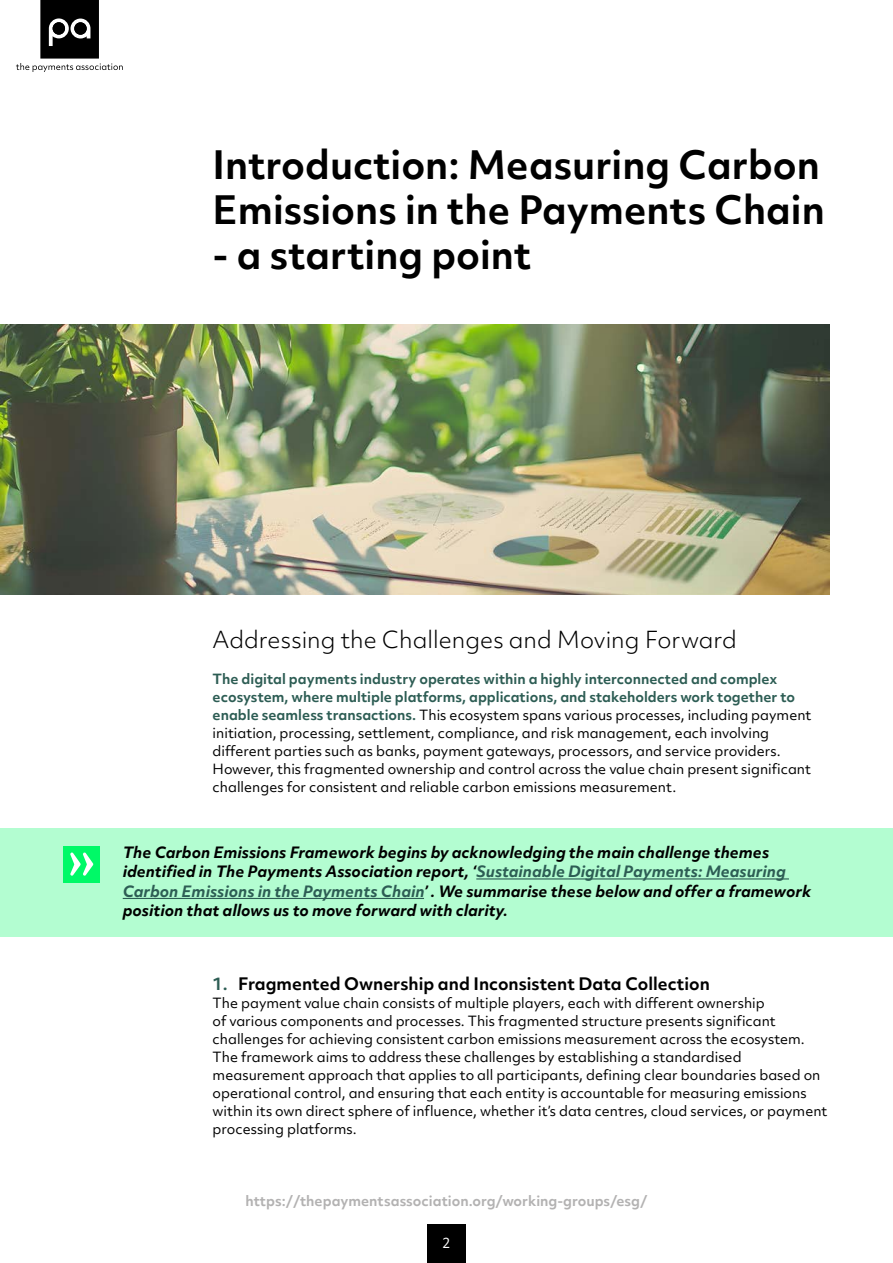
<style>
.page{position:relative;width:893px;height:1263px;background:#fff}
.page>*{position:absolute;margin:0;border:0;box-sizing:border-box;transform-origin:0 0}
.t1{font:700 37.5px/45px "Objektiv Mk 2";color:#000}
.t2{font:300 22.5px "Objektiv Mk 2";color:#000}
.t3{font:700 16.5px "Objektiv Mk 2";color:#000}
.t4{font:italic 700 15px/19.5px "Objektiv Mk 2";color:#000}
.t5{font:13.5px/18px "Objektiv Mk 2";color:#000}
.t6{font:700 13.5px "Objektiv Mk 2";color:#b3b2b2}
.t7{font:13.5px "Objektiv Mk 2";color:#fff}
.s1{font-weight:700;color:#2d5d54}
.s2{color:#2d5d54}
</style>
<div class="page">
<div style="left:427px;top:1224px;width:39px;height:39px;background:#000"></div>
<svg style="left:16px;top:0;width:107px;height:72px"></svg>
<img style="left:0;top:324px;width:829px;height:270px">
<div style="left:0;top:828px;width:893px;height:108px;background:#b3fdd1"></div>
<hr style="left:476px;top:878px;width:313px;height:1px;background:#2d5d54">
<hr style="left:123px;top:898px;width:301px;height:1px;background:#2d5d54">
<div style="left:64px;top:846px;width:36px;height:36px;background:#00f967"></div>
<svg style="left:70px;top:852px;width:23px;height:24px"></svg>
<h1 class="t1" style="left:213px;top:141px;width:614px">Introduction: Measuring Carbon<br>Emissions in the Payments Chain</h1>
<h1 class="t1" style="left:213px;top:231px;width:320px">- a starting point</h1>
<h2 class="t2" style="left:213px;top:624px;width:526px">Addressing the Challenges and Moving Forward</h2>
<p class="t5" style="left:213px;top:670px;width:600px"><span class="s1">The digital payments industry operates within a highly interconnected and complex ecosystem, where multiple platforms, applications, and stakeholders work together to enable seamless transactions.</span> This ecosystem spans various processes, including payment initiation, processing, settlement, compliance, and risk management, each involving different parties such as banks, payment gateways, processors, and service providers.<br>However, this fragmented ownership and control across the value chain present significant challenges for consistent and reliable carbon emissions measurement.</p>
<p class="t4" style="left:123px;top:842px;width:690px">The Carbon Emissions Framework begins by acknowledging the main challenge themes identified in The Payments Association report, ‘<span class="s2">Sustainable Digital Payments: Measuring Carbon Emissions in the Payments Chain</span>’ . We summarise these below and offer a framework position that allows us to move forward with clarity.</p>
<p class="t3" style="left:213px;top:972px;width:499px"><span class="s2">1.</span> Fragmented Ownership and Inconsistent Data Collection</p>
<p class="t5" style="left:213px;top:994px;width:616px">The payment value chain consists of multiple players, each with different ownership<br>of various components and processes. This fragmented structure presents significant challenges for achieving consistent carbon emissions measurement across the ecosystem.<br>The framework aims to address these challenges by establishing a standardised measurement approach that applies to all participants, defining clear boundaries based on operational control, and ensuring that each entity is accountable for measuring emissions within its own direct sphere of influence, whether it’s data centres, cloud services, or payment processing platforms.</p>
<p class="t6" style="left:245px;top:1191px;width:404px">https://thepaymentsassociation.org/working-groups/esg/</p>
<p class="t7" style="left:442px;top:1234px;width:10px">2</p>
</div>
